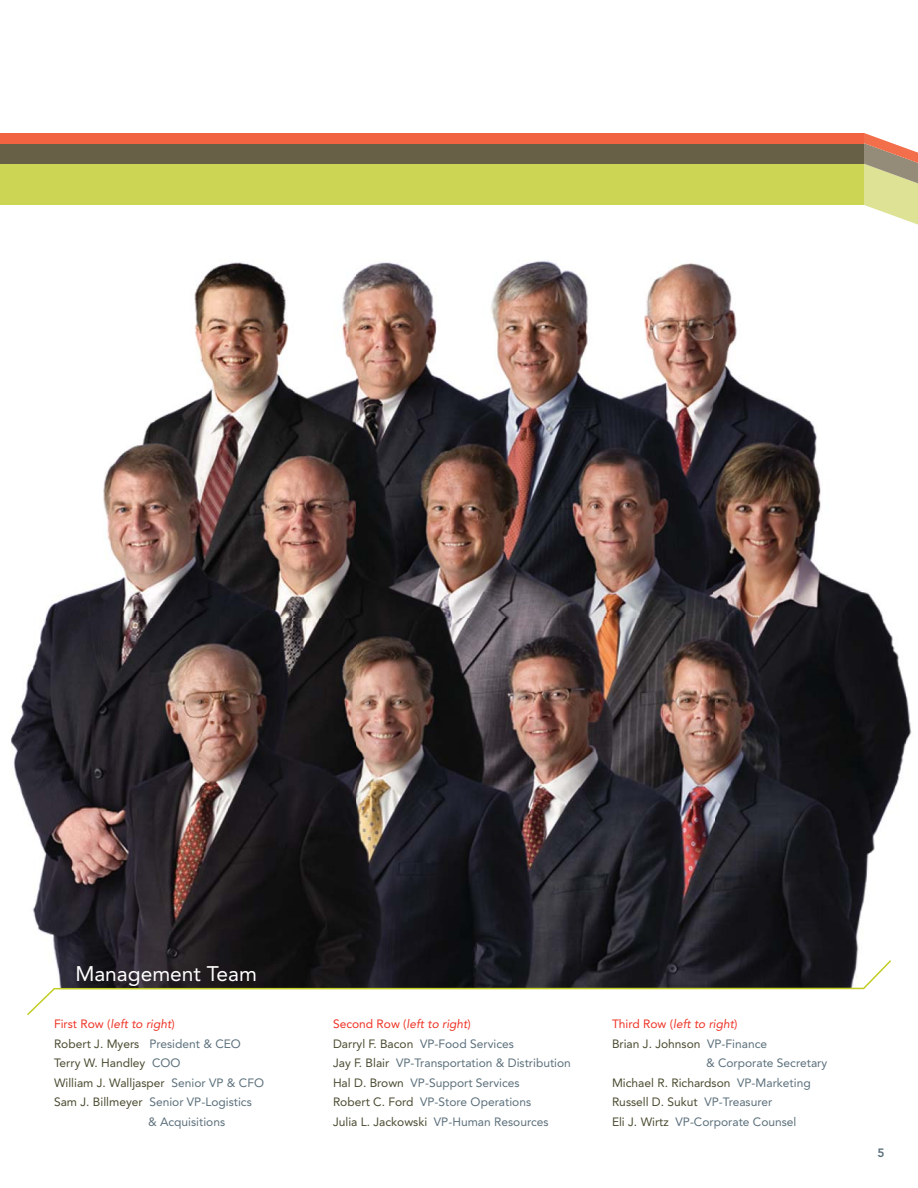
<style>
.page{position:relative;width:918px;height:1188px;background:#fff}
.page>*{position:absolute;margin:0;border:0;box-sizing:border-box;transform-origin:0 0}
.t1{font:21px "Avenir";color:#fff}
.t2{font:12px/19.5px "Avenir";color:#5b6f7b}
.t3{font:12px "Avenir";color:#4a4a30}
.t4{font:italic 12px "Avenir";color:#ee3224}
.t5{font:800 12px "Avenir";color:#5b6f7b}
.s1{font-style:normal}
.s2{color:#5b6f7b}
.s3{color:#4a4a30}
.s4{color:#ee3224}
.s5{font-style:italic;color:#ee3224}
</style>
<div class="page">
<img style="left:11px;top:261px;width:901px;height:698px">
<svg style="left:27px;top:959px;width:864px;height:57px"></svg>
<div style="left:0;top:164px;width:864px;height:41px;background:#ccd554"></div>
<div style="left:0;top:143px;width:864px;height:21px;background:#676047"></div>
<div style="left:0;top:133px;width:864px;height:10px;background:#f26341"></div>
<svg style="left:864px;top:133px;width:54px;height:92px"></svg>
<h1 class="t1" style="left:75px;top:965px;width:183px">Management Team</h1>
<p class="t4" style="left:54px;top:1019px;width:122px"><span class="s1">First Row (</span>left to right<span class="s1">)</span></p>
<p class="t3" style="left:54px;top:1039px;width:188px">Robert J. Myers <span class="s2">President &amp; CEO</span></p>
<p class="t3" style="left:54px;top:1058px;width:128px">Terry W. Handley <span class="s2">COO</span></p>
<p class="t3" style="left:54px;top:1078px;width:212px">William J. Walljasper <span class="s2">Senior VP &amp; CFO</span></p>
<p class="t2" style="left:54px;top:1093px;width:199px"><span class="s3">Sam J. Billmeyer</span> Senior VP-Logistics</p>
<p class="t2" style="left:148px;top:1113px;width:79px">&amp; Acquisitions</p>
<p class="t2" style="left:333px;top:1015px;width:239px"><span class="s4">Second Row (</span><span class="s5">left to right</span><span class="s4">)<br></span><span class="s3">Darryl F. Bacon</span> VP-Food Services<br><span class="s3">Jay F. Blair</span> VP-Transportation &amp; Distribution <span class="s3">Hal D. Brown</span> VP-Support Services<br><span class="s3">Robert C. Ford</span> VP-Store Operations<br><span class="s3">Julia L. Jackowski</span> VP-Human Resources</p>
<p class="t4" style="left:612px;top:1019px;width:127px"><span class="s1">Third Row (</span>left to right<span class="s1">)</span></p>
<p class="t3" style="left:612px;top:1039px;width:157px">Brian J. Johnson <span class="s2">VP-Finance</span></p>
<p class="t2" style="left:706px;top:1054px;width:123px">&amp; Corporate Secretary</p>
<p class="t3" style="left:612px;top:1078px;width:200px">Michael R. Richardson <span class="s2">VP-Marketing</span></p>
<p class="t3" style="left:612px;top:1097px;width:162px">Russell D. Sukut <span class="s2">VP-Treasurer</span></p>
<p class="t2" style="left:612px;top:1113px;width:186px"><span class="s3">Eli J. Wirtz</span> VP-Corporate Counsel</p>
<p class="t5" style="left:878px;top:1148px;width:9px">5</p>
</div>
